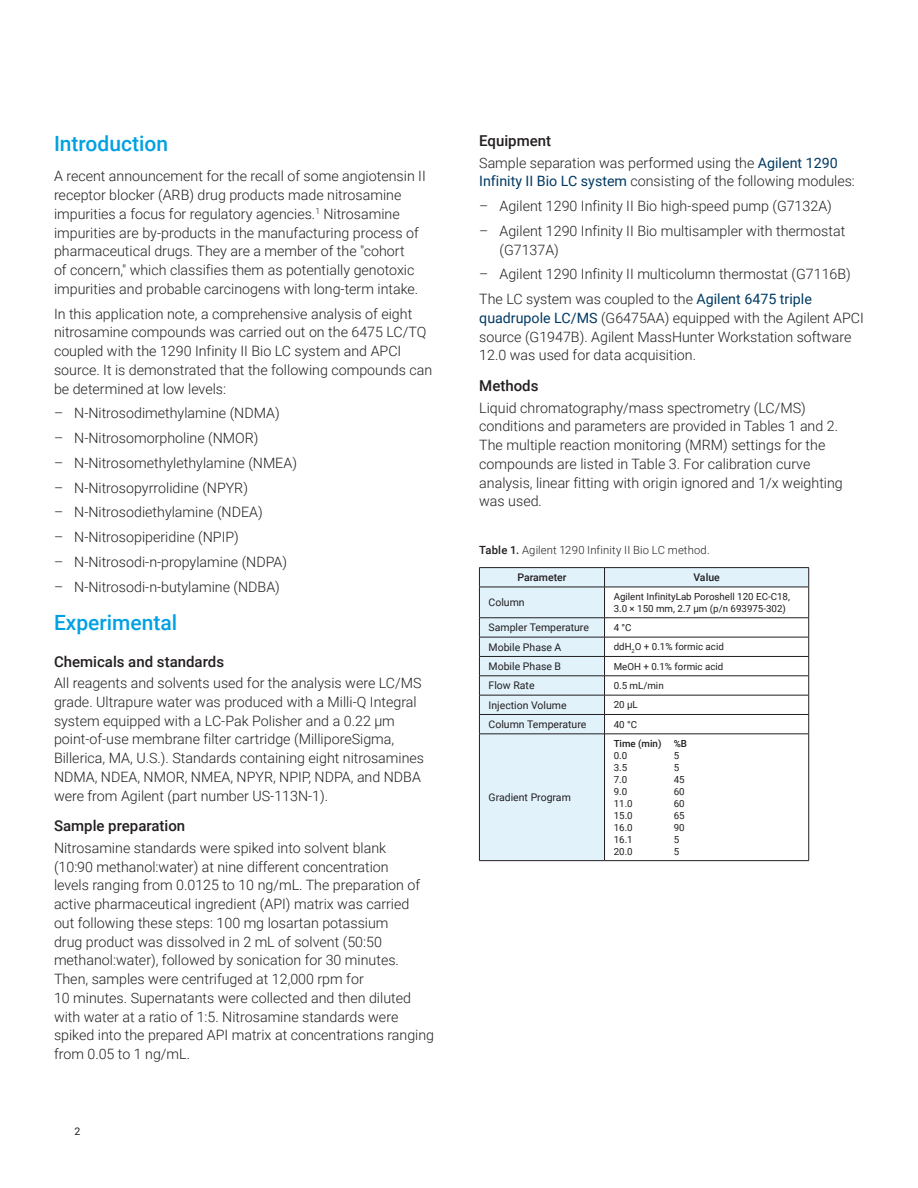
<style>
.page{position:relative;width:918px;height:1188px;background:#fff}
.page>*{position:absolute;margin:0;border:0;box-sizing:border-box;transform-origin:0 0}
.Header_1{font:500 21px "Roboto";color:#00a1e3}
.Header_2{font:500 15px "Roboto";color:#231f20}
.Text{font:300 14.25px/18.8px "Roboto";color:#231f20}
.t1{font:300 11.25px "Roboto";letter-spacing:.01em;color:#231f20}
.Table_text{font:10.5px "Roboto";color:#231f20}
.Table_header{font:500 10.5px "Roboto";color:#231f20}
.Table_text_small_FL{font:9.75px/12px "Roboto";color:#231f20}
.Table_text_small_FL-2{font:500 9.75px "Roboto";color:#231f20}
.s1{font-weight:400;color:#003a63}
.s2{font-weight:500}
</style>
<div class="page">
<svg style="left:480px;top:568px;width:328px;height:292px"></svg>
<hr style="left:479px;top:618px;width:126px;height:1px;background:#231f20">
<hr style="left:605px;top:618px;width:204px;height:1px;background:#231f20">
<hr style="left:479px;top:637px;width:126px;height:1px;background:#231f20">
<hr style="left:605px;top:637px;width:204px;height:1px;background:#231f20">
<hr style="left:479px;top:656px;width:126px;height:1px;background:#231f20">
<hr style="left:605px;top:656px;width:204px;height:1px;background:#231f20">
<hr style="left:479px;top:676px;width:126px;height:1px;background:#231f20">
<hr style="left:605px;top:676px;width:204px;height:1px;background:#231f20">
<hr style="left:479px;top:695px;width:126px;height:1px;background:#231f20">
<hr style="left:605px;top:695px;width:204px;height:1px;background:#231f20">
<hr style="left:479px;top:714px;width:126px;height:1px;background:#231f20">
<hr style="left:605px;top:714px;width:204px;height:1px;background:#231f20">
<hr style="left:479px;top:734px;width:126px;height:1px;background:#231f20">
<hr style="left:605px;top:734px;width:204px;height:1px;background:#231f20">
<hr style="left:479px;top:587px;width:1px;height:31px;background:#231f20">
<svg style="left:479px;top:619px;width:1px;height:115px"></svg>
<hr style="left:479px;top:734px;width:1px;height:126px;background:#231f20">
<hr style="left:479px;top:860px;width:126px;height:1px;background:#231f20">
<svg style="left:604px;top:568px;width:1px;height:19px"></svg>
<hr style="left:604px;top:587px;width:1px;height:31px;background:#231f20">
<hr style="left:808px;top:587px;width:1px;height:31px;background:#231f20">
<svg style="left:604px;top:619px;width:1px;height:115px"></svg>
<svg style="left:808px;top:618px;width:1px;height:116px"></svg>
<hr style="left:604px;top:734px;width:1px;height:126px;background:#231f20">
<hr style="left:808px;top:734px;width:1px;height:126px;background:#231f20">
<hr style="left:605px;top:860px;width:204px;height:1px;background:#231f20">
<hr style="left:479px;top:567px;width:126px;height:1px;background:#231f20">
<svg style="left:479px;top:568px;width:1px;height:19px"></svg>
<hr style="left:605px;top:567px;width:204px;height:1px;background:#231f20">
<svg style="left:808px;top:568px;width:1px;height:19px"></svg>
<hr style="left:479px;top:587px;width:126px;height:1px;background:#231f20">
<hr style="left:605px;top:587px;width:204px;height:1px;background:#231f20">
<p class="Header_1" style="left:54px;top:129px;width:116px">Introduction</p>
<p class="Text" style="left:54px;top:166px;width:373px">A recent announcement for the recall of some angiotensin II receptor blocker (ARB) drug products made nitrosamine impurities a focus for regulatory agencies.<sup>1</sup> Nitrosamine impurities are by-products in the manufacturing process of pharmaceutical drugs. They are a member of the "cohort<br>of concern," which classifies them as potentially genotoxic impurities and probable carcinogens with long-term intake.</p>
<p class="Text" style="left:54px;top:304px;width:380px">In this application note, a comprehensive analysis of eight nitrosamine compounds was carried out on the 6475 LC/TQ coupled with the 1290 Infinity II Bio LC system and APCI source. It is demonstrated that the following compounds can be determined at low levels:</p>
<p class="Text" style="left:54px;top:403px;width:227px">– N-Nitrosodimethylamine (NDMA)</p>
<p class="Text" style="left:54px;top:428px;width:206px">– N-Nitrosomorpholine (NMOR)</p>
<p class="Text" style="left:54px;top:453px;width:244px">– N-Nitrosomethylethylamine (NMEA)</p>
<p class="Text" style="left:54px;top:478px;width:196px">– N-Nitrosopyrrolidine (NPYR)</p>
<p class="Text" style="left:54px;top:502px;width:210px">– N-Nitrosodiethylamine (NDEA)</p>
<p class="Text" style="left:54px;top:527px;width:186px">– N-Nitrosopiperidine (NPIP)</p>
<p class="Text" style="left:54px;top:552px;width:235px">– N-Nitrosodi-n-propylamine (NDPA)</p>
<p class="Text" style="left:54px;top:577px;width:227px">– N-Nitrosodi-n-butylamine (NDBA)</p>
<p class="Header_1" style="left:54px;top:608px;width:125px">Experimental</p>
<p class="Header_2" style="left:54px;top:651px;width:172px">Chemicals and standards</p>
<p class="Text" style="left:54px;top:673px;width:372px">All reagents and solvents used for the analysis were LC/MS grade. Ultrapure water was produced with a Milli-Q Integral system equipped with a LC-Pak Polisher and a 0.22 µm point‑of-use membrane filter cartridge (MilliporeSigma, Billerica, MA, U.S.). Standards containing eight nitrosamines NDMA, NDEA, NMOR, NMEA, NPYR, NPIP, NDPA, and NDBA were from Agilent (part number US-113N-1).</p>
<p class="Header_2" style="left:54px;top:816px;width:133px">Sample preparation</p>
<p class="Text" style="left:54px;top:838px;width:382px">Nitrosamine standards were spiked into solvent blank<br>(10:90 methanol:water) at nine different concentration<br>levels ranging from 0.0125 to 10 ng/mL. The preparation of active pharmaceutical ingredient (API) matrix was carried<br>out following these steps: 100 mg losartan potassium<br>drug product was dissolved in 2 mL of solvent (50:50 methanol:water), followed by sonication for 30 minutes.<br>Then, samples were centrifuged at 12,000 rpm for<br>10 minutes. Supernatants were collected and then diluted with water at a ratio of 1:5. Nitrosamine standards were spiked into the prepared API matrix at concentrations ranging from 0.05 to 1 ng/mL.</p>
<p class="Table_text" style="left:75px;top:1124px;width:7px">2</p>
<p class="Header_2" style="left:479px;top:130px;width:73px">Equipment</p>
<p class="Text" style="left:479px;top:153px;width:377px">Sample separation was performed using the <span class="s1">Agilent 1290<br>Infinity II Bio LC system</span> consisting of the following modules:</p>
<p class="Text" style="left:479px;top:196px;width:354px">– Agilent 1290 Infinity II Bio high-speed pump (G7132A)</p>
<p class="Text" style="left:500px;top:221px;width:347px;text-indent:-20px">– Agilent 1290 Infinity II Bio multisampler with thermostat (G7137A)</p>
<p class="Text" style="left:479px;top:264px;width:373px">– Agilent 1290 Infinity II multicolumn thermostat (G7116B)</p>
<p class="Text" style="left:479px;top:289px;width:386px">The LC system was coupled to the <span class="s1">Agilent 6475 triple quadrupole LC/MS</span> (G6475AA) equipped with the Agilent APCI source (G1947B). Agilent MassHunter Workstation software 12.0 was used for data acquisition.</p>
<p class="Header_2" style="left:479px;top:375px;width:61px">Methods</p>
<p class="Text" style="left:479px;top:398px;width:365px">Liquid chromatography/mass spectrometry (LC/MS) conditions and parameters are provided in Tables 1 and 2.<br>The multiple reaction monitoring (MRM) settings for the compounds are listed in Table 3. For calibration curve analysis, linear fitting with origin ignored and 1/x weighting was used.</p>
<p class="t1" style="left:479px;top:542px;width:232px"><span class="s2">Table 1.</span> Agilent 1290 Infinity II Bio LC method.</p>
<p class="Table_header" style="left:517px;top:570px;width:51px">Parameter</p>
<p class="Table_header" style="left:693px;top:570px;width:28px">Value</p>
<p class="Table_text" style="left:489px;top:595px;width:38px">Column</p>
<p class="Table_text_small_FL" style="left:614px;top:590px;width:178px">Agilent InfinityLab Poroshell 120 EC-C18,<br>3.0 × 150 mm, 2.7 µm (p/n 693975-302)</p>
<p class="Table_text" style="left:489px;top:620px;width:102px">Sampler Temperature</p>
<p class="Table_text_small_FL" style="left:614px;top:621px;width:19px">4 °C</p>
<p class="Table_text" style="left:489px;top:639px;width:74px">Mobile Phase A</p>
<p class="Table_text_small_FL" style="left:614px;top:640px;width:112px">ddH<sub>2</sub>O + 0.1% formic acid</p>
<p class="Table_text" style="left:489px;top:659px;width:74px">Mobile Phase B</p>
<p class="Table_text_small_FL" style="left:614px;top:660px;width:111px">MeOH + 0.1% formic acid</p>
<p class="Table_text" style="left:489px;top:678px;width:48px">Flow Rate</p>
<p class="Table_text_small_FL" style="left:614px;top:679px;width:52px">0.5 mL/min</p>
<p class="Table_text" style="left:489px;top:697px;width:80px">Injection Volume</p>
<p class="Table_text_small_FL" style="left:614px;top:698px;width:26px">20 µL</p>
<p class="Table_text" style="left:489px;top:717px;width:99px">Column Temperature</p>
<p class="Table_text_small_FL" style="left:614px;top:718px;width:25px">40 °C</p>
<p class="Table_text" style="left:489px;top:790px;width:84px">Gradient Program</p>
<p class="Table_text_small_FL-2" style="left:614px;top:736px;width:49px">Time (min)</p>
<p class="Table_text_small_FL-2" style="left:674px;top:736px;width:15px">%B</p>
<p class="Table_text_small_FL" style="left:614px;top:749px;width:15px">0.0</p>
<p class="Table_text_small_FL" style="left:674px;top:749px;width:7px">5</p>
<p class="Table_text_small_FL" style="left:614px;top:761px;width:15px">3.5</p>
<p class="Table_text_small_FL" style="left:674px;top:761px;width:7px">5</p>
<p class="Table_text_small_FL" style="left:614px;top:773px;width:15px">7.0</p>
<p class="Table_text_small_FL" style="left:674px;top:773px;width:12px">45</p>
<p class="Table_text_small_FL" style="left:614px;top:785px;width:15px">9.0</p>
<p class="Table_text_small_FL" style="left:674px;top:785px;width:12px">60</p>
<p class="Table_text_small_FL" style="left:614px;top:797px;width:21px">11.0</p>
<p class="Table_text_small_FL" style="left:674px;top:797px;width:12px">60</p>
<p class="Table_text_small_FL" style="left:614px;top:809px;width:21px">15.0</p>
<p class="Table_text_small_FL" style="left:674px;top:809px;width:12px">65</p>
<p class="Table_text_small_FL" style="left:614px;top:821px;width:21px">16.0</p>
<p class="Table_text_small_FL" style="left:674px;top:821px;width:12px">90</p>
<p class="Table_text_small_FL" style="left:614px;top:833px;width:21px">16.1</p>
<p class="Table_text_small_FL" style="left:674px;top:833px;width:7px">5</p>
<p class="Table_text_small_FL" style="left:614px;top:845px;width:21px">20.0</p>
<p class="Table_text_small_FL" style="left:674px;top:845px;width:7px">5</p>
</div>
